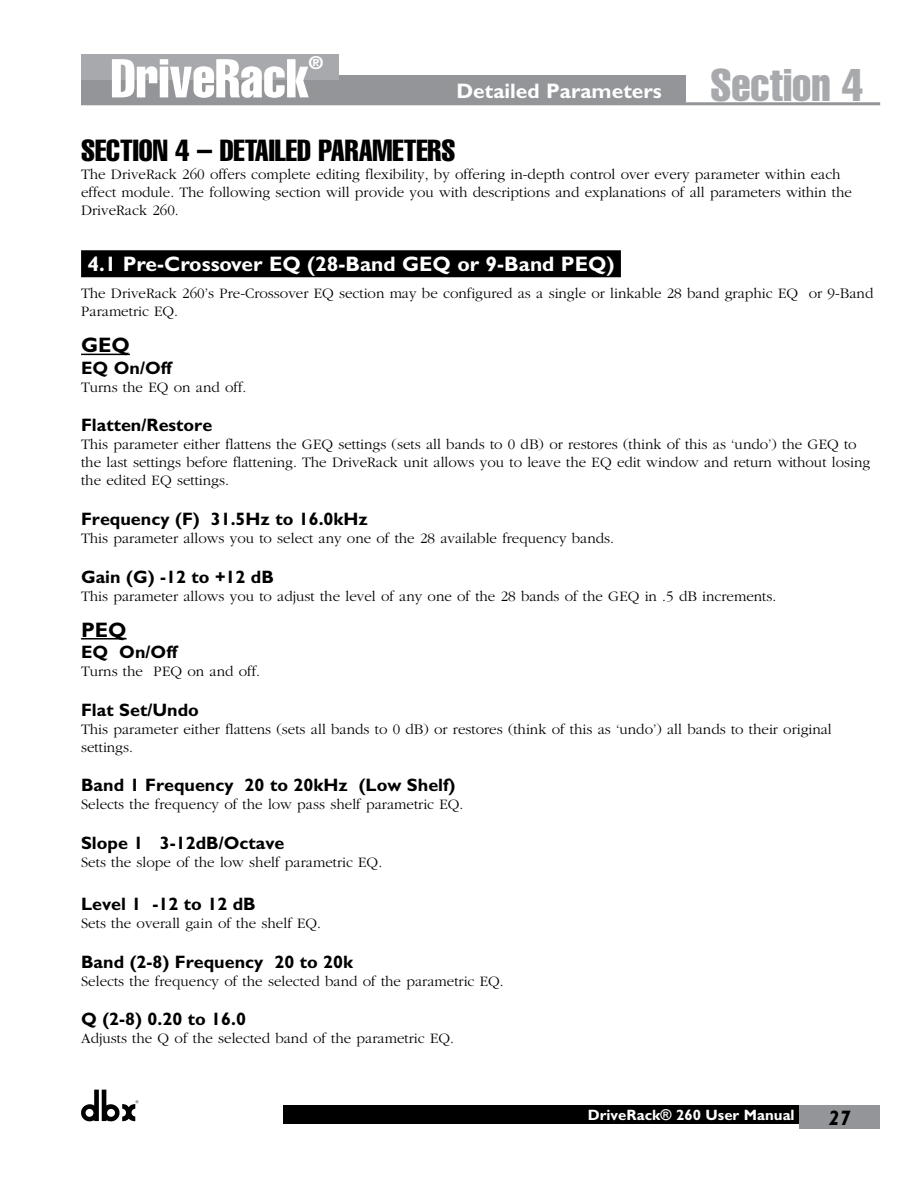
<style>
.page{position:relative;width:918px;height:1188px;background:#fff}
.page>*{position:absolute;margin:0;border:0;box-sizing:border-box;transform-origin:0 0}
.t1{font:extra-condensed 53.7px "Helvetica";color:#fff}
.t2{font:extra-condensed 30px "Helvetica";color:#000}
.t3{font:700 21px "Gill Sans";color:#fff}
.t4{font:700 21px "Gill Sans";color:#000}
.t5{font:italic 700 21px "Gill Sans";color:#000}
.t6{font:700 18px "Gill Sans";color:#000}
.t7{font:extra-condensed 18px "Helvetica";color:#fff}
.t8{font:300 15px/18px "Garamond";color:#000}
.t9{font:700 15px "Gill Sans";color:#fff}
.s1{font-family:"Helvetica";font-weight:400;font-stretch:extra-condensed;font-size:45px;color:#a7a9ac}
</style>
<div class="page">
<div style="left:81px;top:75px;width:605px;height:28px;background:#939598"></div>
<div style="left:81px;top:54px;width:257px;height:25px;background:#a7a9ac"></div>
<hr style="left:81px;top:102px;width:799px;height:3px;background:#939598">
<div style="left:284px;top:1105px;width:532px;height:19px;background:#000"></div>
<svg style="left:81px;top:1090px;width:57px;height:32px"></svg>
<div style="left:799px;top:1105px;width:81px;height:24px;background:#939598"></div>
<div style="left:81px;top:250px;width:540px;height:27px;background:#000"></div>
<hr style="left:81px;top:354px;width:49px;height:1px;background:#000">
<hr style="left:81px;top:638px;width:46px;height:2px;background:#000">
<h1 class="t1" style="left:111px;top:44px;width:200px">DriveRack</h1>
<p class="t7" style="left:309px;top:51px;width:16px">®</p>
<h3 class="t3" style="left:456px;top:78px;width:408px">Detailed Parameters <span class="s1">Section 4</span></h3>
<h2 class="t2" style="left:81px;top:131px;width:376px">SECTION 4 – DETAILED PARAMETERS</h2>
<p class="t8" style="left:81px;top:165px;width:772px">The DriveRack 260 offers complete editing flexibility, by offering in-depth control over every parameter within each effect module. The following section will provide you with descriptions and explanations of all parameters within the<br>DriveRack 260.</p>
<h3 class="t3" style="left:88px;top:252px;width:529px">4.1 Pre-Crossover EQ (28-Band GEQ or 9-Band PEQ)</h3>
<p class="t8" style="left:81px;top:285px;width:794px">The DriveRack 260’s Pre-Crossover EQ section may be configured as a single or linkable 28 band graphic EQ or 9-Band<br>Parametric EQ.</p>
<h3 class="t4" style="left:81px;top:333px;width:50px">GEQ</h3>
<p class="t6" style="left:81px;top:357px;width:92px">EQ On/Off</p>
<p class="t8" style="left:81px;top:378px;width:167px">Turns the EQ on and off.</p>
<p class="t6" style="left:81px;top:415px;width:133px">Flatten/Restore</p>
<p class="t8" style="left:81px;top:436px;width:791px">This parameter either flattens the GEQ settings (sets all bands to 0 dB) or restores (think of this as ‘undo’) the GEQ to the last settings before flattening. The DriveRack unit allows you to leave the EQ edit window and return without losing the edited EQ settings.</p>
<p class="t6" style="left:81px;top:508px;width:288px">Frequency (F) 31.5Hz to 16.0kHz</p>
<p class="t8" style="left:81px;top:530px;width:535px">This parameter allows you to select any one of the 28 available frequency bands.</p>
<p class="t6" style="left:81px;top:566px;width:194px">Gain (G) -12 to +12 dB</p>
<p class="t8" style="left:81px;top:587px;width:697px">This parameter allows you to adjust the level of any one of the 28 bands of the GEQ in .5 dB increments.</p>
<h3 class="t4" style="left:81px;top:617px;width:47px">PEQ</h3>
<p class="t6" style="left:81px;top:642px;width:98px">EQ On/Off</p>
<p class="t8" style="left:81px;top:663px;width:180px">Turns the PEQ on and off.</p>
<p class="t6" style="left:81px;top:699px;width:119px">Flat Set/Undo</p>
<p class="t8" style="left:81px;top:720px;width:752px">This parameter either flattens (sets all bands to 0 dB) or restores (think of this as ‘undo’) all bands to their original settings.</p>
<p class="t6" style="left:81px;top:775px;width:376px">Band 1 Frequency 20 to 20kHz (Low Shelf)</p>
<p class="t8" style="left:81px;top:796px;width:384px">Selects the frequency of the low pass shelf parametric EQ.</p>
<p class="t6" style="left:81px;top:832px;width:205px">Slope 1 3-12dB/Octave</p>
<p class="t8" style="left:81px;top:854px;width:303px">Sets the slope of the low shelf parametric EQ.</p>
<p class="t6" style="left:81px;top:894px;width:176px">Level 1 -12 to 12 dB</p>
<p class="t8" style="left:81px;top:915px;width:242px">Sets the overall gain of the shelf EQ.</p>
<p class="t6" style="left:81px;top:951px;width:274px">Band (2-8) Frequency 20 to 20k</p>
<p class="t8" style="left:81px;top:972px;width:424px">Selects the frequency of the selected band of the parametric EQ.</p>
<p class="t6" style="left:81px;top:1009px;width:166px">Q (2-8) 0.20 to 16.0</p>
<p class="t8" style="left:81px;top:1030px;width:374px">Adjusts the Q of the selected band of the parametric EQ.</p>
<p class="t9" style="left:588px;top:1106px;width:208px">DriveRack® 260 User Manual</p>
<h3 class="t5" style="left:829px;top:1105px;width:24px">27</h3>
</div>
